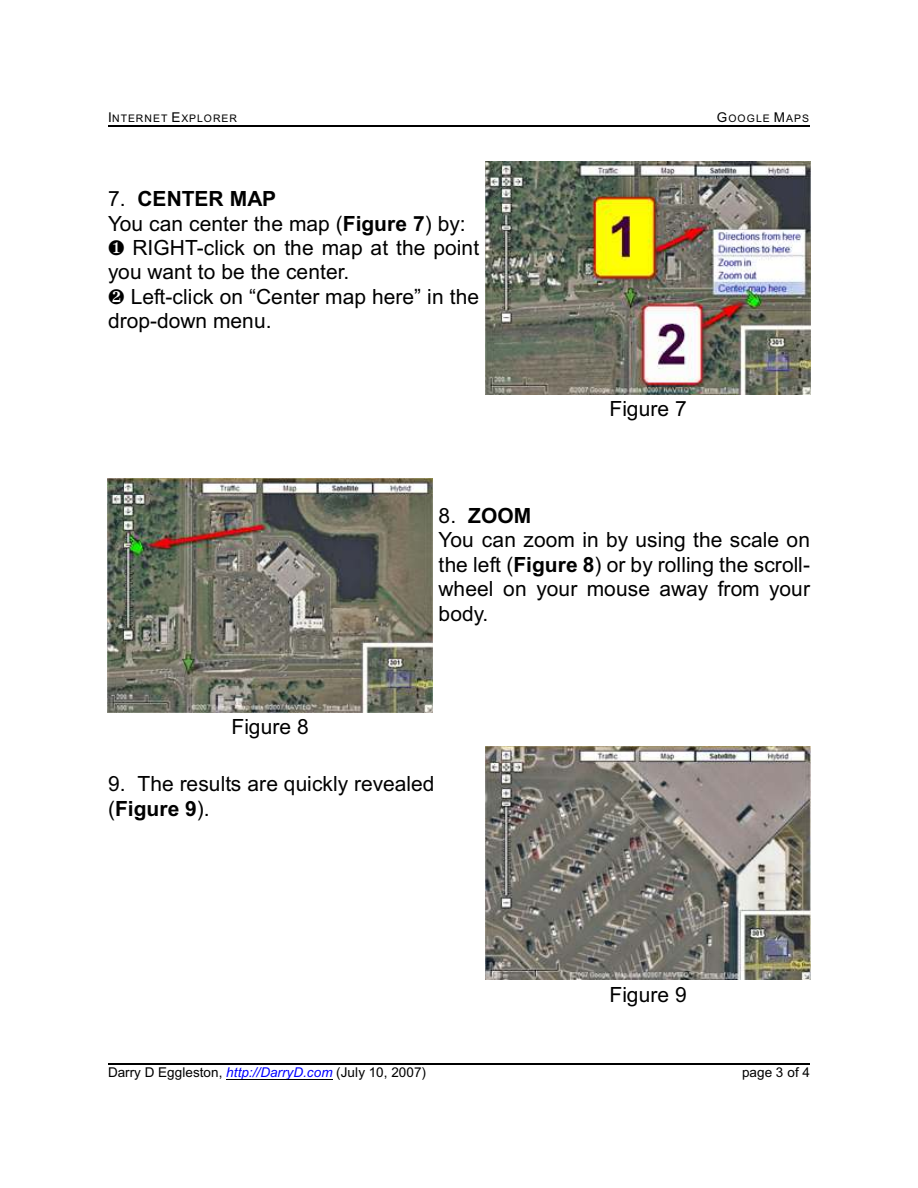
<style>
.page{position:relative;width:918px;height:1188px;background:#fff}
.page>*{position:absolute;margin:0;border:0;box-sizing:border-box;transform-origin:0 0}
.t1{font:21px/24.5px "Arial";letter-spacing:.005em;color:#000}
.t2{font:13.5px "Arial";letter-spacing:.005em;color:#000}
.t3{font:10.5px "Arial";letter-spacing:.095em;color:#000}
.s1{font-size:13.5px}
.s2{font-weight:700}
.s3{font-style:italic;color:#00f}
</style>
<div class="page">
<hr style="left:108px;top:125px;width:702px;height:1px;background:#000">
<hr style="left:226px;top:1079px;width:106px;height:1px;background:#000">
<hr style="left:108px;top:1063px;width:702px;height:1px;background:#000">
<img style="left:486px;top:161px;width:324px;height:233px">
<img style="left:108px;top:478px;width:324px;height:235px">
<img style="left:486px;top:747px;width:324px;height:233px">
<p class="t3" style="left:108px;top:114px;width:131px"><span class="s1">I</span>NTERNET <span class="s1">E</span>XPLORER</p>
<p class="t3" style="left:717px;top:114px;width:94px"><span class="s1">G</span>OOGLE <span class="s1">M</span>APS</p>
<p class="t1" style="left:108px;top:188px;width:359px;line-height:24.9px">7. <span class="s2">CENTER MAP<br></span>You can center the map (<span class="s2">Figure 7</span>) by:</p>
<p class="t1" style="left:108px;top:237px;width:373px">➢ RIGHT-click on the map at the point you want to be the center.</p>
<p class="t1" style="left:108px;top:286px;width:373px;text-indent:23px">Left-click on “Center map here” in the drop-down menu.</p>
<p class="t1" style="left:609px;top:398px;width:79px">Figure 7</p>
<p class="t1" style="left:231px;top:717px;width:79px">Figure 8</p>
<p class="t1" style="left:439px;top:505px;width:373px">8. <span class="s2">ZOOM<br></span>You can zoom in by using the scale on the left (<span class="s2">Figure 8</span>) or by rolling the scroll&shy;wheel on your mouse away from your body.</p>
<p class="t1" style="left:108px;top:773px;width:328px;line-height:24.9px">9. The results are quickly revealed (<span class="s2">Figure 9</span>).</p>
<p class="t1" style="left:609px;top:984px;width:79px">Figure 9</p>
<p class="t2" style="left:108px;top:1067px;width:320px">Darry D Eggleston, <span class="s3">http://DarryD.com</span> (July 10, 2007)</p>
<p class="t2" style="left:742px;top:1067px;width:69px">page 3 of 4</p>
</div>
